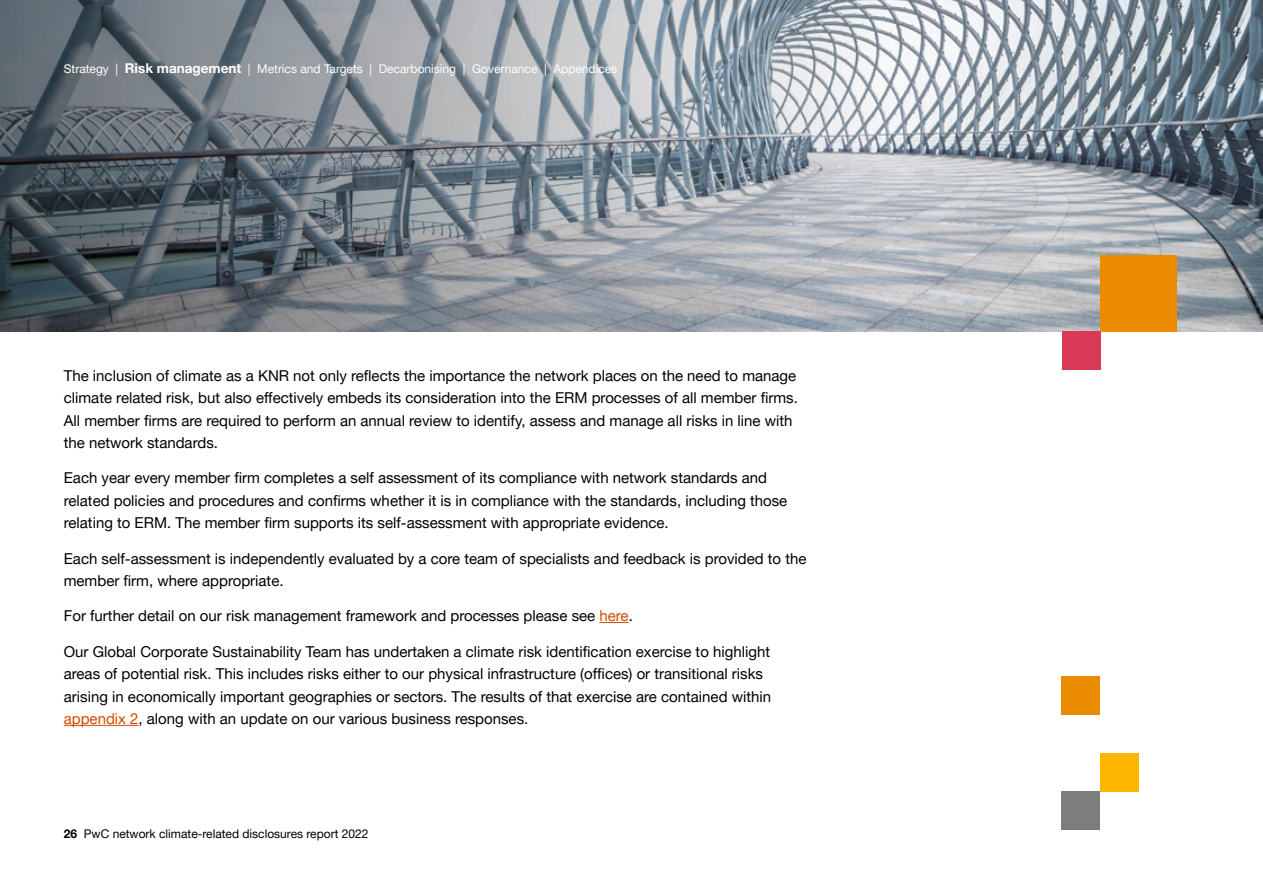
<style>
.page{position:relative;width:1263px;height:893px;background:#fff}
.page>*{position:absolute;margin:0;border:0;box-sizing:border-box;transform-origin:0 0}
.t1{font:15px/22.5px "Helvetica Neue LT Pro";color:#000}
.t2{font:12px "Helvetica Neue LT Pro";color:#fff}
.t3{font:12px "Helvetica Neue LT Pro";color:#000}
.s1{font-weight:700;font-size:13.5px}
.s2{color:#d04a02}
.s3{font-weight:700}
</style>
<div class="page">
<div style="left:1100px;top:754px;width:38px;height:38px;background:#ffb600"></div>
<div style="left:1062px;top:791px;width:38px;height:38px;background:#7d7d7d"></div>
<div style="left:1062px;top:676px;width:38px;height:38px;background:#eb8c00"></div>
<img style="left:887px;top:0;width:376px;height:332px">
<div style="left:1062px;top:332px;width:38px;height:38px;background:#d93954"></div>
<div style="left:1100px;top:255px;width:77px;height:77px;background:#eb8c00"></div>
<hr style="left:599px;top:622px;width:30px;height:1px;background:#d04a02">
<hr style="left:64px;top:725px;width:75px;height:1px;background:#d04a02">
<svg style="left:0;top:0;width:887px;height:332px;background:#848c94"></svg>
<p class="t2" style="left:125px;top:61px;width:471px">Risk management | Metrics andTargets | Decarbonising | Governance | Appendices</p>
<p class="t2" style="left:64px;top:62px;width:555px">Strategy | <span class="s1">Risk management</span> | Metrics and Targets | Decarbonising | Governance | Appendices</p>
<p class="t1" style="left:64px;top:364px;width:736px">The inclusion of climate as a KNR not only reflects the importance the network places on the need to manage climate related risk, but also effectively embeds its consideration into the ERM processes of all member firms.<br>All member firms are required to perform an annual review to identify, assess and manage all risks in line with the network standards.</p>
<p class="t1" style="left:64px;top:466px;width:725px">Each year every member firm completes a self assessment of its compliance with network standards and related policies and procedures and confirms whether it is in compliance with the standards, including those relating to ERM. The member firm supports its self-assessment with appropriate evidence.</p>
<p class="t1" style="left:64px;top:547px;width:744px">Each self-assessment is independently evaluated by a core team of specialists and feedback is provided to the member firm, where appropriate.</p>
<p class="t1" style="left:64px;top:604px;width:570px">For further detail on our risk management framework and processes please see <span class="s2">here</span>.</p>
<p class="t1" style="left:64px;top:640px;width:709px">Our Global Corporate Sustainability Team has undertaken a climate risk identification exercise to highlight areas of potential risk. This includes risks either to our physical infrastructure (offices) or transitional risks arising in economically important geographies or sectors. The results of that exercise are contained within <span class="s2">appendix 2</span>, along with an update on our various business responses.</p>
<p class="t3" style="left:64px;top:826px;width:306px"><span class="s3">26</span> PwC network climate-related disclosures report 2022</p>
</div>
